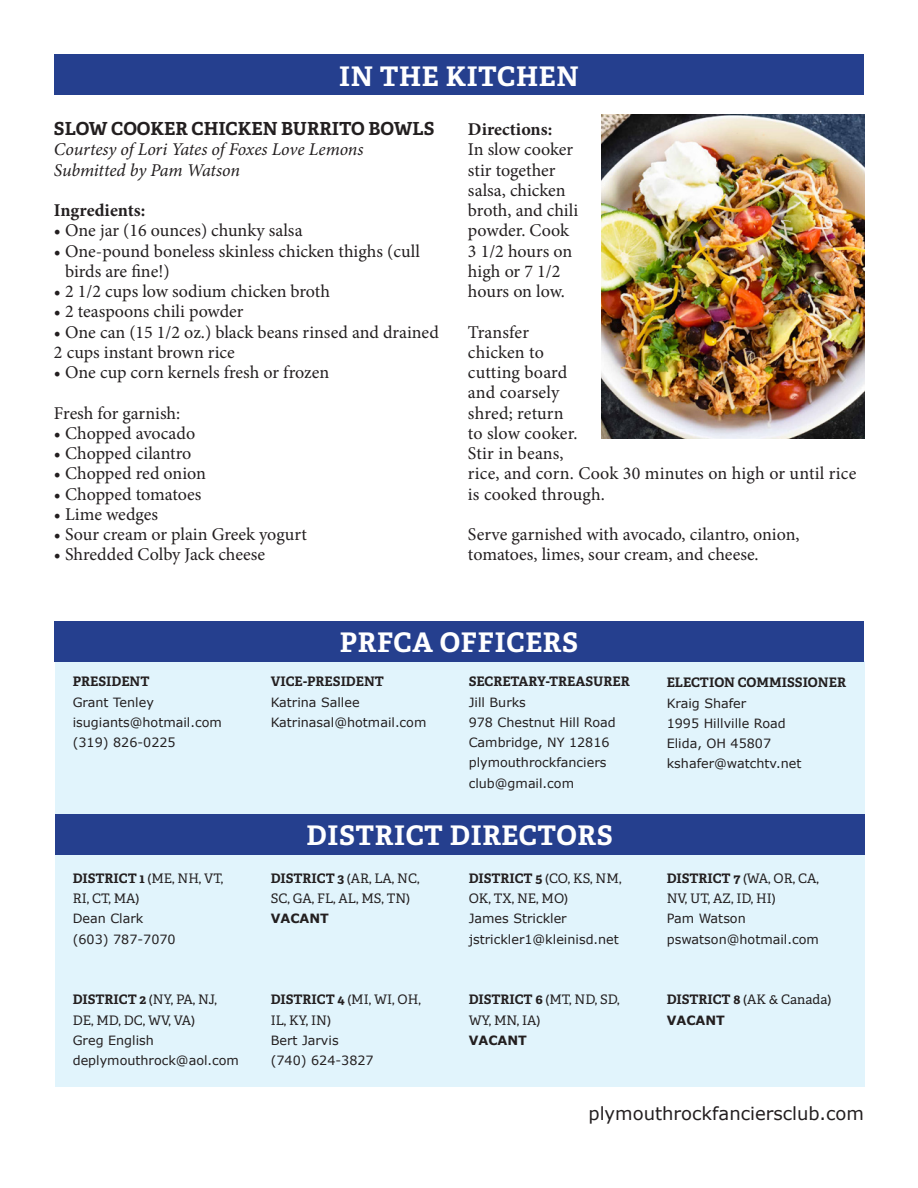
<style>
.page{position:relative;width:918px;height:1188px;background:#fff}
.page>*{position:absolute;margin:0;border:0;box-sizing:border-box;transform-origin:0 0}
.t1{font:700 27px "Adelle PE";letter-spacing:.025em;color:#fff}
.t2{font:18px/20.2px "Minion Pro";color:#231f20}
.t3{font:italic 18px "Minion Pro";letter-spacing:-.01em;color:#231f20}
.t4{font:700 18px "Adelle PE";color:#231f20}
.t5{font:18px "Verdana";color:#231f20}
.t6{font:700 18px "Minion Pro";color:#231f20}
.t7{font:13.2px/20.2px "Adelle PE";color:#231f20}
.t8{font:700 13.2px "Adelle PE";color:#231f20}
.t9{font:12.75px/20.2px "Verdana";color:#231f20}
.t10{font:700 12.75px "Verdana";color:#231f20}
.s1{font-weight:700}
</style>
<div class="page">
<div style="left:55px;top:661px;width:810px;height:426px;background:#e1f4fc"></div>
<div style="left:54px;top:621px;width:810px;height:40px;background:#253f8e"></div>
<div style="left:55px;top:814px;width:810px;height:41px;background:#253f8e"></div>
<div style="left:54px;top:54px;width:810px;height:40px;background:#253f8e"></div>
<img style="left:601px;top:115px;width:264px;height:324px">
<p class="t1" style="left:339px;top:57px;width:241px">IN THE KITCHEN</p>
<p class="t6" style="left:468px;top:117px;width:86px">Directions:</p>
<p class="t2" style="left:468px;top:139px;width:112px">In slow cooker stir together salsa, chicken broth, and chili powder. Cook<br>3 1/2 hours on high or 7 1/2 hours on low.</p>
<p class="t2" style="left:468px;top:322px;width:390px">Transfer<br>chicken to<br>cutting board<br>and coarsely<br>shred; return<br>to slow cooker.<br>Stir in beans,<br>rice, and corn. Cook 30 minutes on high or until rice is cooked through.</p>
<p class="t2" style="left:468px;top:524px;width:333px">Serve garnished with avocado, cilantro, onion, tomatoes, limes, sour cream, and cheese.</p>
<p class="t4" style="left:54px;top:116px;width:382px">SLOW COOKER CHICKEN BURRITO BOWLS</p>
<p class="t3" style="left:54px;top:137px;width:311px">Courtesy of Lori Yates of Foxes Love Lemons</p>
<p class="t3" style="left:54px;top:157px;width:188px">Submitted by Pam Watson</p>
<p class="t6" style="left:54px;top:198px;width:93px">Ingredients:</p>
<p class="t2" style="left:54px;top:220px;width:250px">• One jar (16 ounces) chunky salsa</p>
<p class="t2" style="left:65px;top:241px;width:356px;text-indent:-11px">• One-pound boneless skinless chicken thighs (cull birds are fine!)</p>
<p class="t2" style="left:54px;top:281px;width:278px">• 2 1/2 cups low sodium chicken broth</p>
<p class="t2" style="left:54px;top:301px;width:191px">• 2 teaspoons chili powder</p>
<p class="t2" style="left:54px;top:322px;width:386px">• One can (15 1/2 oz.) black beans rinsed and drained</p>
<p class="t2" style="left:54px;top:342px;width:182px">2 cups instant brown rice</p>
<p class="t2" style="left:54px;top:362px;width:277px">• One cup corn kernels fresh or frozen</p>
<p class="t2" style="left:54px;top:403px;width:128px">Fresh for garnish:</p>
<p class="t2" style="left:54px;top:423px;width:143px">• Chopped avocado</p>
<p class="t2" style="left:54px;top:443px;width:139px">• Chopped cilantro</p>
<p class="t2" style="left:54px;top:463px;width:154px">• Chopped red onion</p>
<p class="t2" style="left:54px;top:484px;width:149px">• Chopped tomatoes</p>
<p class="t2" style="left:54px;top:504px;width:106px">• Lime wedges</p>
<p class="t2" style="left:54px;top:524px;width:254px">• Sour cream or plain Greek yogurt</p>
<p class="t2" style="left:54px;top:544px;width:213px">• Shredded Colby Jack cheese</p>
<p class="t8" style="left:73px;top:672px;width:78px">PRESIDENT</p>
<p class="t9" style="left:73px;top:692px;width:83px">Grant Tenley</p>
<p class="t9" style="left:73px;top:712px;width:151px">isugiants@hotmail.com</p>
<p class="t9" style="left:73px;top:733px;width:104px">(319) 826-0225</p>
<p class="t7" style="left:73px;top:867px;width:152px"><span class="s1">DISTRICT 1</span> (ME, NH, VT,<br>RI, CT, MA)</p>
<p class="t9" style="left:73px;top:909px;width:72px">Dean Clark</p>
<p class="t9" style="left:73px;top:929px;width:104px">(603) 787-7070</p>
<p class="t7" style="left:73px;top:989px;width:146px"><span class="s1">DISTRICT 2</span> (NY, PA, NJ,<br>DE, MD, DC, WV, VA)</p>
<p class="t9" style="left:73px;top:1030px;width:83px">Greg English</p>
<p class="t9" style="left:73px;top:1051px;width:168px">deplymouthrock@aol.com</p>
<p class="t1" style="left:340px;top:623px;width:240px">PRFCA OFFICERS</p>
<p class="t8" style="left:271px;top:672px;width:115px">VICE-PRESIDENT</p>
<p class="t9" style="left:271px;top:692px;width:90px">Katrina Sallee</p>
<p class="t9" style="left:271px;top:712px;width:157px">Katrinasal@hotmail.com</p>
<p class="t8" style="left:469px;top:672px;width:163px">SECRETARY-TREASURER</p>
<p class="t9" style="left:469px;top:692px;width:59px">Jill Burks</p>
<p class="t9" style="left:469px;top:712px;width:149px">978 Chestnut Hill Road</p>
<p class="t9" style="left:469px;top:733px;width:142px">Cambridge, NY 12816</p>
<p class="t9" style="left:469px;top:753px;width:139px">plymouthrockfanciers club@gmail.com</p>
<p class="t1" style="left:307px;top:816px;width:308px">DISTRICT DIRECTORS</p>
<p class="t7" style="left:271px;top:867px;width:150px"><span class="s1">DISTRICT 3</span> (AR, LA, NC,<br>SC, GA, FL, AL, MS, TN)</p>
<p class="t10" style="left:271px;top:910px;width:60px">VACANT</p>
<p class="t7" style="left:271px;top:989px;width:152px"><span class="s1">DISTRICT 4</span> (MI, WI, OH,<br>IL, KY, IN)</p>
<p class="t9" style="left:271px;top:1030px;width:69px">Bert Jarvis</p>
<p class="t9" style="left:271px;top:1051px;width:104px">(740) 624-3827</p>
<p class="t7" style="left:469px;top:867px;width:154px"><span class="s1">DISTRICT 5</span> (CO, KS, NM,<br>OK, TX, NE, MO)</p>
<p class="t9" style="left:469px;top:909px;width:100px">James Strickler</p>
<p class="t9" style="left:469px;top:929px;width:152px">jstrickler1@kleinisd.net</p>
<p class="t7" style="left:469px;top:989px;width:152px"><span class="s1">DISTRICT 6</span> (MT, ND, SD,<br>WY, MN, IA)</p>
<p class="t10" style="left:469px;top:1032px;width:60px">VACANT</p>
<p class="t8" style="left:667px;top:673px;width:181px">ELECTION COMMISSIONER</p>
<p class="t9" style="left:667px;top:693px;width:81px">Kraig Shafer</p>
<p class="t9" style="left:667px;top:713px;width:121px">1995 Hillville Road</p>
<p class="t9" style="left:667px;top:734px;width:106px">Elida, OH 45807</p>
<p class="t9" style="left:667px;top:754px;width:136px">kshafer@watchtv.net</p>
<p class="t7" style="left:667px;top:867px;width:154px"><span class="s1">DISTRICT 7</span> (WA, OR, CA,<br>NV, UT, AZ, ID, HI)</p>
<p class="t9" style="left:667px;top:909px;width:81px">Pam Watson</p>
<p class="t9" style="left:667px;top:929px;width:154px">pswatson@hotmail.com</p>
<p class="t7" style="left:667px;top:989px;width:166px"><span class="s1">DISTRICT 8</span> (AK &amp; Canada)</p>
<p class="t10" style="left:667px;top:1012px;width:60px">VACANT</p>
<p class="t5" style="left:589px;top:1102px;width:277px">plymouthrockfanciersclub.com</p>
</div>
